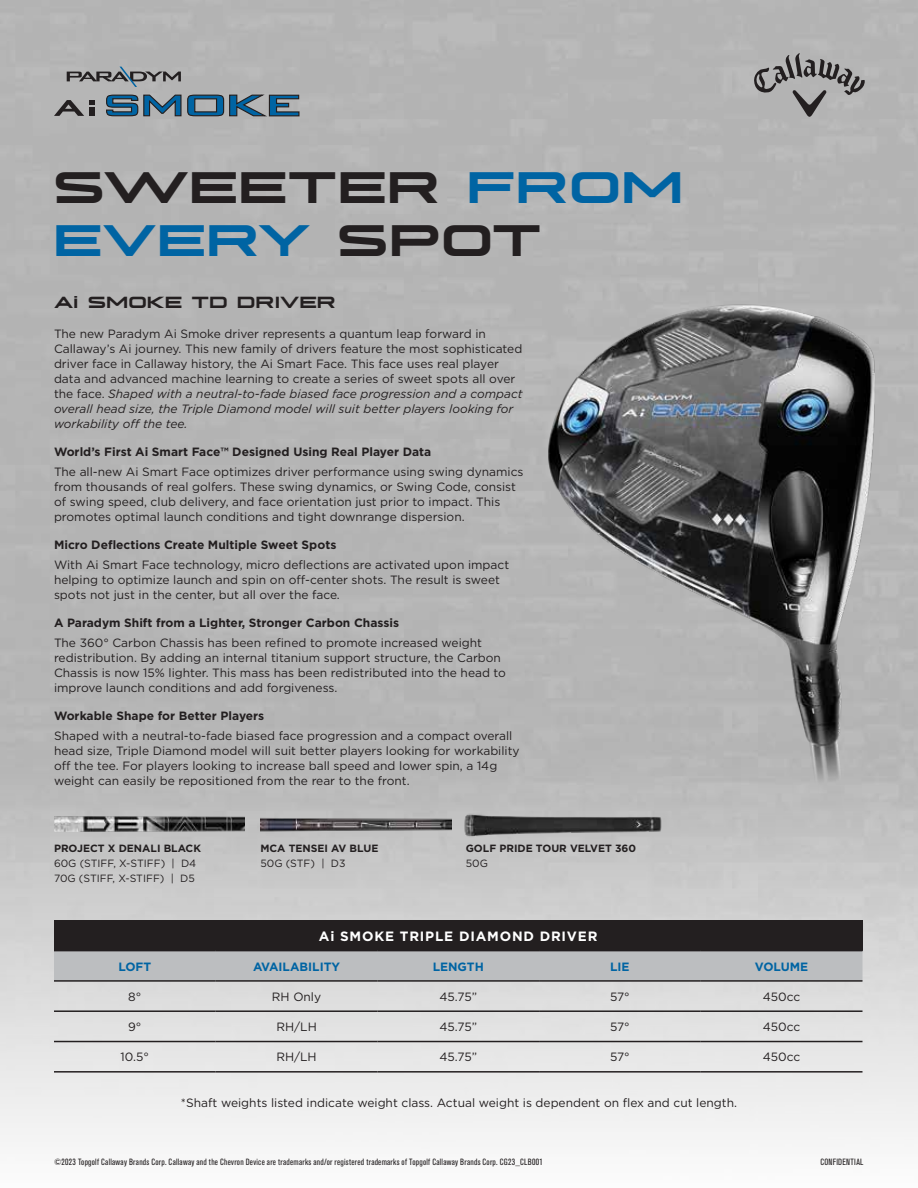
<style>
.page{position:relative;width:918px;height:1188px;background:#fff}
.page>*{position:absolute;margin:0;border:0;box-sizing:border-box;transform-origin:0 0}
.t1{font:300 49.2px/52.8px "Hyperspace Race Variable";color:#231f20}
.t2{font:300 18px "Hyperspace Race Variable";color:#231f20}
.t3{font:700 13.5px "Gotham";letter-spacing:.06em;color:#fff}
.t4{font:12px/15px "Gotham";color:#231f20}
.t5{font:700 12px "Gotham";color:#231f20}
.t6{font:700 12px "Gotham";color:#0064a3}
.t7{font:700 10.5px "Gotham";color:#231f20}
.t8{font:10.5px/15px "Gotham";color:#231f20}
.t9{font:condensed 9px "Akzidenz Grotesk BE";letter-spacing:.03em;color:#231f20}
.s1{color:#0064a3}
.s2{font-style:italic}
</style>
<div class="page">
<img style="left:0;top:0;width:918px;height:1142px">
<svg style="left:751px;top:53px;width:114px;height:64px;background:#999898"></svg>
<svg style="left:67px;top:67px;width:114px;height:20px;background:#8f9091"></svg>
<svg style="left:54px;top:100px;width:40px;height:16px"></svg>
<svg style="left:105px;top:94px;width:195px;height:23px;background:#59788d"></svg>
<img style="left:54px;top:814px;width:191px;height:19px">
<div style="left:54px;top:920px;width:808px;height:31px;background:#231f20"></div>
<div style="left:54px;top:951px;width:808px;height:29px;background:#bcbec0"></div>
<hr style="left:701px;top:950px;width:162px;height:1px;background:#231f20">
<hr style="left:54px;top:980px;width:162px;height:2px;background:#231f20">
<hr style="left:216px;top:980px;width:161px;height:2px;background:#231f20">
<hr style="left:377px;top:980px;width:162px;height:2px;background:#231f20">
<hr style="left:539px;top:980px;width:162px;height:2px;background:#231f20">
<hr style="left:701px;top:980px;width:162px;height:2px;background:#231f20">
<hr style="left:54px;top:1010px;width:162px;height:2px;background:#231f20">
<hr style="left:216px;top:1010px;width:161px;height:2px;background:#231f20">
<hr style="left:377px;top:1010px;width:162px;height:2px;background:#231f20">
<hr style="left:539px;top:1010px;width:162px;height:2px;background:#231f20">
<hr style="left:701px;top:1010px;width:162px;height:2px;background:#231f20">
<hr style="left:54px;top:1041px;width:162px;height:1px;background:#231f20">
<hr style="left:216px;top:1041px;width:161px;height:1px;background:#231f20">
<hr style="left:377px;top:1041px;width:162px;height:1px;background:#231f20">
<hr style="left:539px;top:1041px;width:162px;height:1px;background:#231f20">
<hr style="left:701px;top:1041px;width:162px;height:1px;background:#231f20">
<hr style="left:54px;top:1071px;width:162px;height:2px;background:#231f20">
<hr style="left:216px;top:1071px;width:161px;height:2px;background:#231f20">
<hr style="left:377px;top:1071px;width:162px;height:2px;background:#231f20">
<hr style="left:539px;top:1071px;width:162px;height:2px;background:#231f20">
<hr style="left:701px;top:1071px;width:162px;height:2px;background:#231f20">
<img style="left:467px;top:204px;width:451px;height:606px">
<img style="left:459px;top:807px;width:206px;height:36px">
<img style="left:260px;top:814px;width:191px;height:19px">
<h1 class="t1" style="left:53px;top:160px;width:632px">SWEETER <span class="s1">FROM<br>EVERY</span> SPOT</h1>
<h2 class="t2" style="left:54px;top:293px;width:284px">Ai SMOKE TD DRIVER</h2>
<p class="t4" style="left:54px;top:326px;width:470px">The new Paradym Ai Smoke driver represents a quantum leap forward in Callaway’s Ai journey. This new family of drivers feature the most sophisticated driver face in Callaway history, the Ai Smart Face. This face uses real player data and advanced machine learning to create a series of sweet spots all over the face. <span class="s2">Shaped with a neutral-to-fade biased face progression and a compact overall head size, the Triple Diamond model will suit better players looking for workability off the tee.</span></p>
<p class="t5" style="left:54px;top:444px;width:379px">World’s First Ai Smart Face™ Designed Using Real Player Data</p>
<p class="t4" style="left:54px;top:464px;width:471px">The all-new Ai Smart Face optimizes driver performance using swing dynamics from thousands of real golfers. These swing dynamics, or Swing Code, consist of swing speed, club delivery, and face orientation just prior to impact. This promotes optimal launch conditions and tight downrange dispersion.</p>
<p class="t5" style="left:54px;top:537px;width:284px">Micro Deflections Create Multiple Sweet Spots</p>
<p class="t4" style="left:54px;top:557px;width:457px">With Ai Smart Face technology, micro deflections are activated upon impact helping to optimize launch and spin on off-center shots. The result is sweet spots not just in the center, but all over the face.</p>
<p class="t5" style="left:54px;top:615px;width:347px">A Paradym Shift from a Lighter, Stronger Carbon Chassis</p>
<p class="t4" style="left:54px;top:635px;width:454px">The 360° Carbon Chassis has been refined to promote increased weight redistribution. By adding an internal titanium support structure, the Carbon Chassis is now 15% lighter. This mass has been redistributed into the head to improve launch conditions and add forgiveness.</p>
<p class="t5" style="left:54px;top:708px;width:212px">Workable Shape for Better Players</p>
<p class="t4" style="left:54px;top:728px;width:467px">Shaped with a neutral-to-fade biased face progression and a compact overall head size, Triple Diamond model will suit better players looking for workability off the tee. For players looking to increase ball speed and lower spin, a 14g weight can easily be repositioned from the rear to the front.</p>
<p class="t7" style="left:54px;top:842px;width:149px">PROJECT X DENALI BLACK</p>
<p class="t8" style="left:54px;top:856px;width:144px">60G (STIFF, X-STIFF) | D4<br>70G (STIFF, X-STIFF) | D5</p>
<p class="t7" style="left:260px;top:842px;width:119px">MCA TENSEI AV BLUE</p>
<p class="t8" style="left:260px;top:856px;width:87px">50G (STF) | D3</p>
<p class="t7" style="left:466px;top:842px;width:172px">GOLF PRIDE TOUR VELVET 360</p>
<p class="t8" style="left:466px;top:856px;width:24px">50G</p>
<p class="t3" style="left:319px;top:927px;width:280px">Ai SMOKE TRIPLE DIAMOND DRIVER</p>
<p class="t6" style="left:118px;top:958px;width:34px">LOFT</p>
<p class="t6" style="left:253px;top:958px;width:89px">AVAILABILITY</p>
<p class="t6" style="left:433px;top:958px;width:53px">LENGTH</p>
<p class="t6" style="left:610px;top:958px;width:21px">LIE</p>
<p class="t6" style="left:755px;top:958px;width:55px">VOLUME</p>
<p class="t4" style="left:128px;top:989px;width:15px">8°</p>
<p class="t4" style="left:272px;top:989px;width:51px">RH Only</p>
<p class="t4" style="left:439px;top:989px;width:39px">45.75”</p>
<p class="t4" style="left:610px;top:989px;width:21px">57°</p>
<p class="t4" style="left:763px;top:989px;width:39px">450cc</p>
<p class="t4" style="left:128px;top:1019px;width:15px">9°</p>
<p class="t4" style="left:276px;top:1019px;width:42px">RH/LH</p>
<p class="t4" style="left:439px;top:1019px;width:39px">45.75”</p>
<p class="t4" style="left:610px;top:1019px;width:21px">57°</p>
<p class="t4" style="left:763px;top:1019px;width:39px">450cc</p>
<p class="t4" style="left:121px;top:1049px;width:30px">10.5°</p>
<p class="t4" style="left:276px;top:1049px;width:42px">RH/LH</p>
<p class="t4" style="left:439px;top:1049px;width:39px">45.75”</p>
<p class="t4" style="left:610px;top:1049px;width:21px">57°</p>
<p class="t4" style="left:763px;top:1049px;width:39px">450cc</p>
<p class="t4" style="left:181px;top:1095px;width:558px">*Shaft weights listed indicate weight class. Actual weight is dependent on flex and cut length.</p>
<p class="t9" style="left:54px;top:1157px;width:490px">©2023 Topgolf Callaway Brands Corp. Callaway and the Chevron Device are trademarks and/or registered trademarks of Topgolf Callaway Brands Corp. CG23_CLB001</p>
<p class="t9" style="left:820px;top:1157px;width:45px">CONFIDENTIAL</p>
</div>
